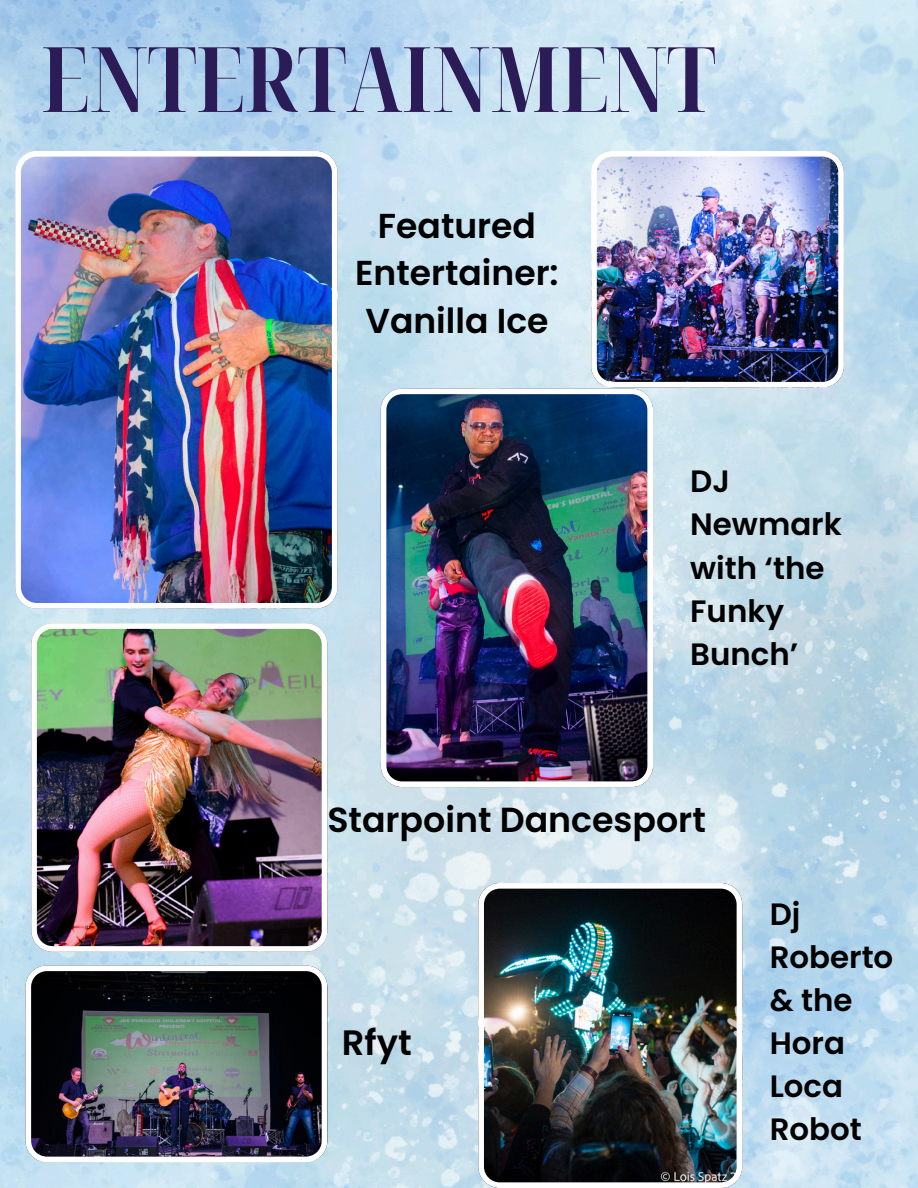
<style>
.page{position:relative;width:918px;height:1188px;background:#fff}
.page>*{position:absolute;margin:0;border:0;box-sizing:border-box;transform-origin:0 0}
.t1{font:700 extra-condensed 90.45px "Noto Serif Display";color:#2b1b56}
.t2{font:600 35.25px "Poppins";color:#000}
.t3{font:600 34.8px "Poppins";color:#000}
.t4{font:600 34.5px/47.2px "Poppins";color:#000;text-align:center}
.t5{font:600 30.9px/43px "Poppins";color:#000}
</style>
<div class="page">
<img style="left:0;top:0;width:918px;height:1188px">
<img style="left:15px;top:151px;width:322px;height:458px">
<img style="left:31px;top:623px;width:296px;height:329px">
<img style="left:381px;top:389px;width:272px;height:398px">
<img style="left:25px;top:966px;width:302px;height:196px">
<img style="left:478px;top:883px;width:264px;height:305px">
<img style="left:591px;top:151px;width:253px;height:236px">
<p class="t1" style="left:41px;top:15px;width:676px">ENTERTAINMENT</p>
<h2 class="t4" style="left:355px;top:202px;width:205px">Featured<br>Entertainer:<br>Vanilla Ice</h2>
<p class="t5" style="left:690px;top:460px;width:153px">DJ<br>Newmark with ‘the<br>Funky<br>Bunch’</p>
<p class="t3" style="left:327px;top:796px;width:380px">Starpoint Dancesport</p>
<h2 class="t2" style="left:342px;top:1018px;width:71px">Rfyt</h2>
<p class="t5" style="left:770px;top:893px;width:125px">Dj<br>Roberto &amp; the<br>Hora<br>Loca<br>Robot</p>
</div>
